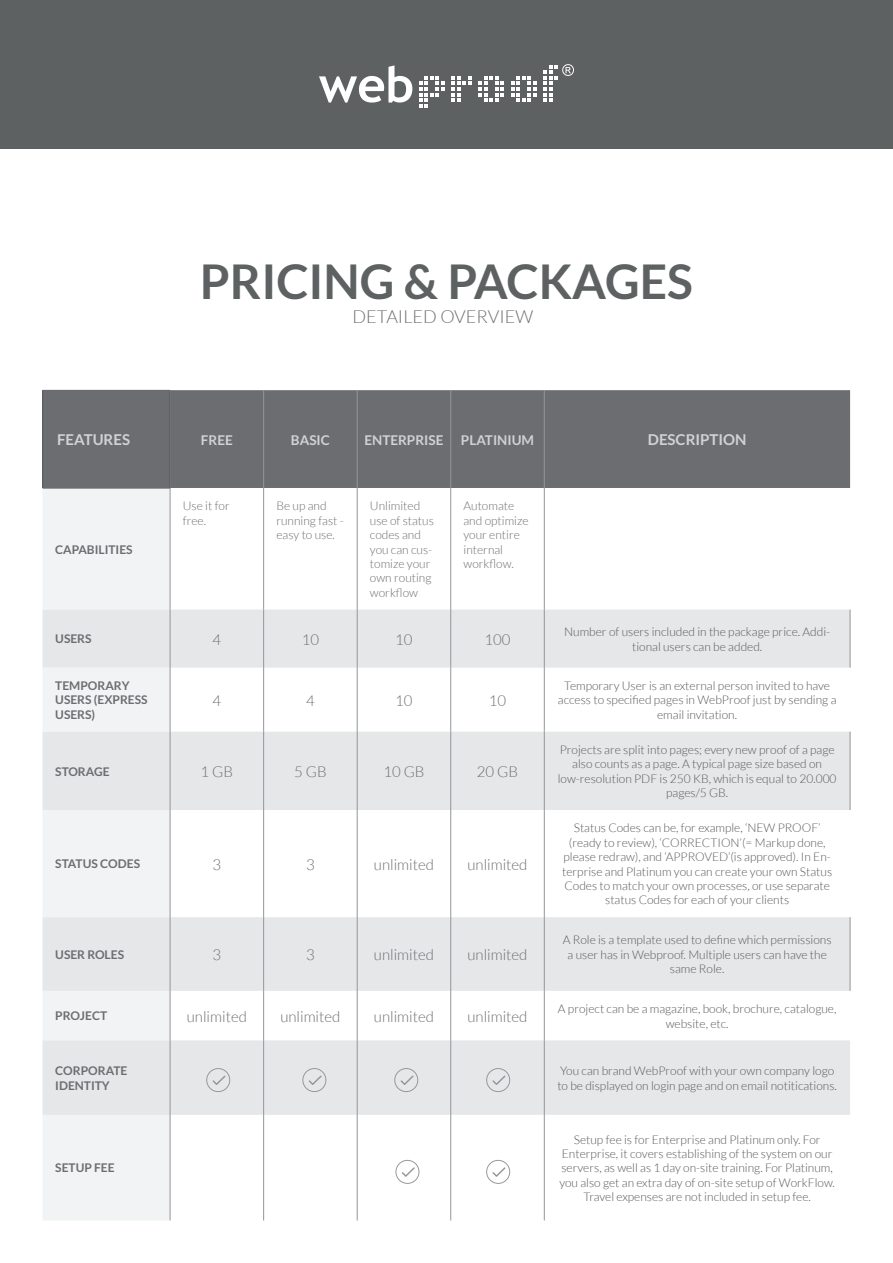
<style>
.page{position:relative;width:893px;height:1263px;background:#fff}
.page>*{position:absolute;margin:0;border:0;box-sizing:border-box;transform-origin:0 0}
.t1{font:700 48px "Lato";color:#5d6162}
.t2{font:300 18px "Lato";color:#6c6d70}
.t3{font:300 15px "Lato";color:#6c6d70}
.t4{font:700 15px "Lato";color:#d1d2d4}
.t5{font:700 13.5px "Lato";color:#d1d2d4}
.t6{font:300 12px/14.4px "Lato";color:#57585a;text-align:center}
.t7{font:300 12px/14.4px "Lato";color:#6c6d70}
.t8{font:700 12px/14.4px "Lato";color:#6c6d70}
</style>
<div class="page">
<div style="left:0;top:0;width:892px;height:149px;background:#5d6162"></div>
<div style="left:171px;top:390px;width:679px;height:98px;background:#6c6d70"></div>
<div style="left:43px;top:489px;width:127px;height:731px;background:#f2f3f4"></div>
<svg style="left:43px;top:609px;width:807px;height:506px;fill:#e6e7e9"></svg>
<hr style="left:170px;top:488px;width:1px;height:121px;background:#939598">
<hr style="left:263px;top:488px;width:1px;height:121px;background:#939598">
<hr style="left:357px;top:488px;width:1px;height:121px;background:#939598">
<hr style="left:450px;top:488px;width:1px;height:121px;background:#939598">
<hr style="left:544px;top:488px;width:1px;height:121px;background:#939598">
<hr style="left:170px;top:668px;width:1px;height:64px;background:#939598">
<hr style="left:263px;top:668px;width:1px;height:64px;background:#939598">
<hr style="left:357px;top:668px;width:1px;height:64px;background:#939598">
<hr style="left:450px;top:668px;width:1px;height:64px;background:#939598">
<hr style="left:544px;top:668px;width:1px;height:64px;background:#939598">
<hr style="left:170px;top:810px;width:1px;height:107px;background:#939598">
<hr style="left:263px;top:810px;width:1px;height:107px;background:#939598">
<hr style="left:357px;top:810px;width:1px;height:107px;background:#939598">
<hr style="left:450px;top:810px;width:1px;height:107px;background:#939598">
<hr style="left:544px;top:810px;width:1px;height:107px;background:#939598">
<hr style="left:170px;top:991px;width:1px;height:49px;background:#939598">
<hr style="left:263px;top:991px;width:1px;height:49px;background:#939598">
<hr style="left:357px;top:991px;width:1px;height:49px;background:#939598">
<hr style="left:450px;top:991px;width:1px;height:49px;background:#939598">
<hr style="left:544px;top:991px;width:1px;height:49px;background:#939598">
<hr style="left:170px;top:1040px;width:1px;height:75px;background:#939598">
<hr style="left:263px;top:1040px;width:1px;height:75px;background:#939598">
<hr style="left:357px;top:1040px;width:1px;height:75px;background:#939598">
<hr style="left:450px;top:1040px;width:1px;height:75px;background:#939598">
<hr style="left:544px;top:1040px;width:1px;height:75px;background:#939598">
<hr style="left:170px;top:1115px;width:1px;height:105px;background:#939598">
<hr style="left:263px;top:1115px;width:1px;height:105px;background:#939598">
<hr style="left:357px;top:1115px;width:1px;height:105px;background:#939598">
<hr style="left:450px;top:1115px;width:1px;height:105px;background:#939598">
<hr style="left:544px;top:1115px;width:1px;height:105px;background:#939598">
<hr style="left:263px;top:390px;width:1px;height:98px;background:#939598">
<hr style="left:357px;top:390px;width:1px;height:98px;background:#939598">
<hr style="left:450px;top:390px;width:1px;height:98px;background:#939598">
<hr style="left:544px;top:390px;width:1px;height:98px;background:#939598">
<hr style="left:170px;top:917px;width:1px;height:74px;background:#939598">
<hr style="left:263px;top:917px;width:1px;height:74px;background:#939598">
<hr style="left:357px;top:917px;width:1px;height:74px;background:#939598">
<hr style="left:450px;top:917px;width:1px;height:74px;background:#939598">
<hr style="left:544px;top:917px;width:1px;height:74px;background:#939598">
<hr style="left:850px;top:917px;width:1px;height:74px;background:#939598">
<hr style="left:170px;top:732px;width:1px;height:78px;background:#939598">
<hr style="left:263px;top:732px;width:1px;height:78px;background:#939598">
<hr style="left:357px;top:732px;width:1px;height:78px;background:#939598">
<hr style="left:450px;top:732px;width:1px;height:78px;background:#939598">
<hr style="left:544px;top:732px;width:1px;height:78px;background:#939598">
<hr style="left:850px;top:732px;width:1px;height:78px;background:#939598">
<hr style="left:170px;top:609px;width:1px;height:59px;background:#939598">
<hr style="left:263px;top:609px;width:1px;height:59px;background:#939598">
<hr style="left:357px;top:609px;width:1px;height:59px;background:#939598">
<hr style="left:450px;top:609px;width:1px;height:59px;background:#939598">
<hr style="left:544px;top:609px;width:1px;height:59px;background:#939598">
<hr style="left:850px;top:609px;width:1px;height:59px;background:#939598">
<svg style="left:486px;top:1160px;width:24px;height:24px"></svg>
<svg style="left:395px;top:1160px;width:24px;height:24px"></svg>
<svg style="left:319px;top:65px;width:93px;height:38px"></svg>
<svg style="left:419px;top:76px;width:26px;height:32px"></svg>
<svg style="left:478px;top:76px;width:26px;height:26px"></svg>
<svg style="left:511px;top:76px;width:26px;height:26px"></svg>
<svg style="left:451px;top:76px;width:21px;height:26px"></svg>
<svg style="left:543px;top:64px;width:31px;height:38px"></svg>
<div style="left:43px;top:390px;width:127px;height:98px;background:#6c6d70"></div>
<hr style="left:42px;top:390px;width:1px;height:98px;background:#57585a">
<hr style="left:170px;top:390px;width:1px;height:98px;background:#57585a">
<hr style="left:43px;top:488px;width:127px;height:1px;background:#6c6d70">
<svg style="left:206px;top:1068px;width:24px;height:24px"></svg>
<svg style="left:302px;top:1068px;width:24px;height:24px"></svg>
<svg style="left:394px;top:1068px;width:24px;height:24px"></svg>
<svg style="left:486px;top:1068px;width:24px;height:24px"></svg>
<h1 class="t1" style="left:200px;top:254px;width:495px">PRICING &amp; PACKAGES</h1>
<p class="t4" style="left:57px;top:431px;width:74px">FEATURES</p>
<p class="t8" style="left:55px;top:542px;width:79px">CAPABILITIES</p>
<h2 class="t2" style="left:353px;top:307px;width:182px">DETAILED OVERVIEW</h2>
<p class="t5" style="left:201px;top:432px;width:33px">FREE</p>
<p class="t5" style="left:291px;top:432px;width:40px">BASIC</p>
<p class="t5" style="left:364px;top:432px;width:81px">ENTERPRISE</p>
<p class="t5" style="left:461px;top:432px;width:75px">PLATINIUM</p>
<p class="t4" style="left:648px;top:431px;width:100px">DESCRIPTION</p>
<p class="t7" style="left:183px;top:499px;width:48px">Use it for free.</p>
<p class="t7" style="left:276px;top:499px;width:69px">Be up and running fast - easy to use.</p>
<p class="t7" style="left:370px;top:499px;width:65px">Unlimited use of status codes and you can cus&shy;tomize your own routing workflow</p>
<p class="t7" style="left:463px;top:499px;width:67px">Automate and optimize your entire internal workflow.</p>
<p class="t8" style="left:55px;top:632px;width:38px">USERS</p>
<p class="t3" style="left:213px;top:631px;width:10px">4</p>
<p class="t3" style="left:302px;top:631px;width:19px">10</p>
<p class="t3" style="left:395px;top:631px;width:19px">10</p>
<p class="t3" style="left:484px;top:631px;width:28px">100</p>
<p class="t6" style="left:564px;top:625px;width:268px">Number of users included in the package price. Addi&shy;tional users can be added.</p>
<p class="t8" style="left:55px;top:678px;width:94px">TEMPORARY<br>USERS (EXPRESS<br>USERS)</p>
<p class="t6" style="left:558px;top:679px;width:280px">Temporary User is an external person invited to have access to specified pages in WebProof just by sending a email invitation.</p>
<p class="t3" style="left:213px;top:692px;width:10px">4</p>
<p class="t3" style="left:306px;top:692px;width:10px">4</p>
<p class="t3" style="left:395px;top:692px;width:19px">10</p>
<p class="t3" style="left:489px;top:692px;width:19px">10</p>
<p class="t8" style="left:55px;top:764px;width:56px">STORAGE</p>
<p class="t3" style="left:201px;top:763px;width:34px">1 GB</p>
<p class="t3" style="left:294px;top:763px;width:34px">5 GB</p>
<p class="t3" style="left:383px;top:763px;width:43px">10 GB</p>
<p class="t3" style="left:477px;top:763px;width:43px">20 GB</p>
<p class="t8" style="left:55px;top:857px;width:86px">STATUS CODES</p>
<p class="t3" style="left:213px;top:856px;width:10px">3</p>
<p class="t3" style="left:306px;top:856px;width:10px">3</p>
<p class="t3" style="left:374px;top:856px;width:62px">unlimited</p>
<p class="t3" style="left:467px;top:856px;width:62px">unlimited</p>
<p class="t8" style="left:55px;top:947px;width:70px">USER ROLES</p>
<p class="t3" style="left:213px;top:947px;width:10px">3</p>
<p class="t3" style="left:306px;top:947px;width:10px">3</p>
<p class="t3" style="left:374px;top:947px;width:62px">unlimited</p>
<p class="t3" style="left:467px;top:947px;width:62px">unlimited</p>
<p class="t6" style="left:558px;top:742px;width:280px">Projects are split into pages; every new proof of a page also counts as a page. A typical page size based on low-resolution PDF is 250 KB, which is equal to 20.000 pages/5 GB.</p>
<p class="t6" style="left:562px;top:821px;width:272px">Status Codes can be, for example, ‘NEW PROOF’ (ready to review), ‘CORRECTION’(= Markup done, please redraw), and ‘APPROVED’(is approved). In En&shy;terprise and Platinum you can create your own Status Codes to match your own processes, or use separate status Codes for each of your clients</p>
<p class="t6" style="left:563px;top:933px;width:270px">A Role is a template used to define which permissions a user has in Webproof. Multiple users can have the same Role.</p>
<p class="t8" style="left:55px;top:1009px;width:53px">PROJECT</p>
<p class="t3" style="left:187px;top:1008px;width:62px">unlimited</p>
<p class="t3" style="left:280px;top:1008px;width:62px">unlimited</p>
<p class="t3" style="left:374px;top:1008px;width:62px">unlimited</p>
<p class="t3" style="left:467px;top:1008px;width:62px">unlimited</p>
<p class="t6" style="left:558px;top:1002px;width:280px">A project can be a magazine, book, brochure, catalogue, website, etc.</p>
<p class="t8" style="left:55px;top:1063px;width:74px">CORPORATE<br>IDENTITY</p>
<p class="t6" style="left:557px;top:1064px;width:281px;text-align:left">You can brand WebProof with your own company logo to be displayed on login page and on email notitications.</p>
<p class="t8" style="left:55px;top:1161px;width:61px">SETUP FEE</p>
<p class="t6" style="left:559px;top:1132px;width:277px">Setup fee is for Enterprise and Platinum only. For Enterprise, it covers establishing of the system on our servers, as well as 1 day on-site training. For Platinum, you also get an extra day of on-site setup of WorkFlow.<br>Travel expenses are not included in setup fee.</p>
</div>
